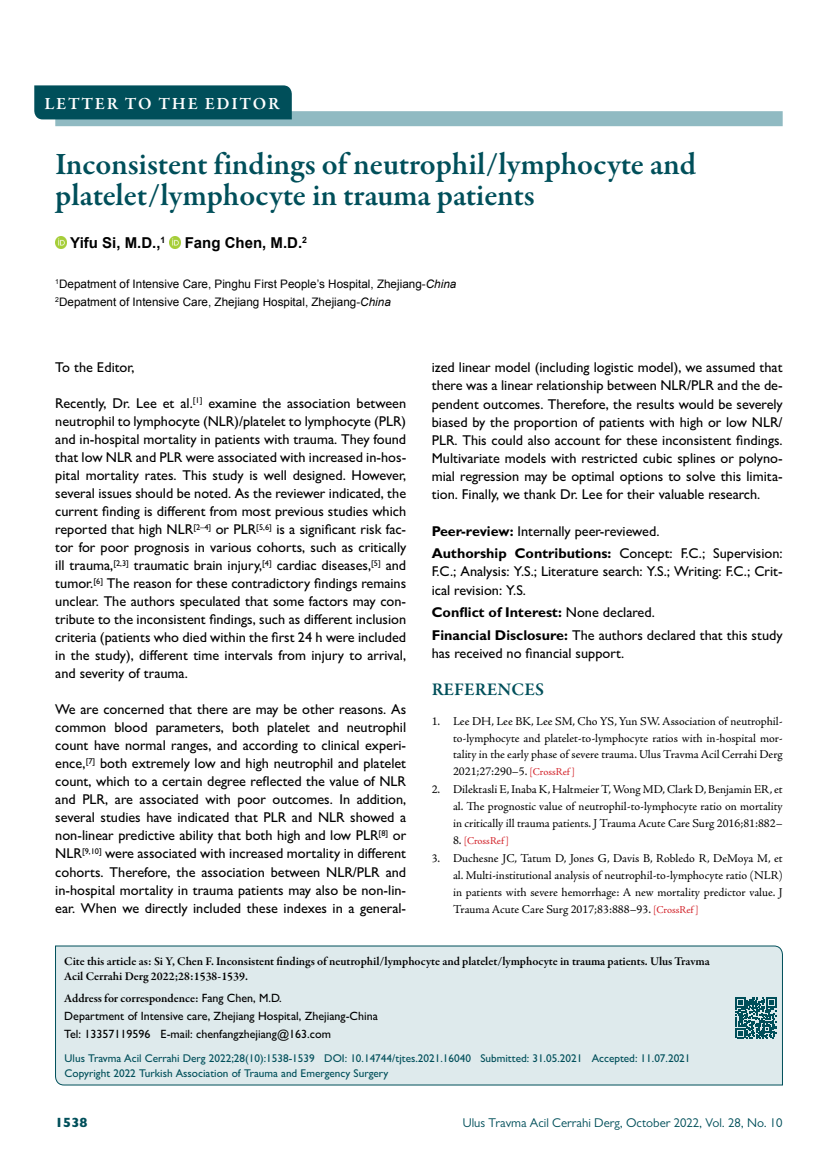
<style>
.page{position:relative;width:838px;height:1170px;background:#fff}
.page>*{position:absolute;margin:0;border:0;box-sizing:border-box;transform-origin:0 0}
.t1{font:600 31.5px/31.5px "Garamond Premr Pro";letter-spacing:-.005em;color:#004f5a}
.t2{font:600 18px "Garamond Premr Pro";letter-spacing:.01em;color:#004f5a}
.t3{font:600 17.25px "Garamond Premr Pro";letter-spacing:.1em;color:#fff}
.t4{font:700 15px "Arial";color:#000}
.t5{font:500 14.25px/18px "Gill Sans MT Pro";color:#000;text-align:justify}
.t6{font:800 13.5px "Gill Sans MT Pro";color:#004f5a}
.t7{font:12.75px "Gill Sans MT Pro";color:#004f5a}
.t8{font:12px/16.8px "Adobe Jenson Pro";color:#000;text-align:justify}
.t9{font:600 12px/15px "Garamond Premr Pro";letter-spacing:-.005em;color:#000}
.t10{font:500 12px/18px "Gill Sans MT Pro";color:#000}
.t11{font:11.7px/18px "Arial";color:#000}
.t12{font:500 11.25px/15px "Gill Sans MT Pro";color:#004f5a}
.t13{font:10.5px "Adobe Jenson Pro";letter-spacing:-.005em;color:#d2232a}
.s1{font-style:italic}
.s2{font-weight:700}
.s3{font-size:10.5px;color:#d2232a}
.s4{font-size:12px;color:#000}
.s5{font-family:"Gill Sans MT Pro";font-weight:500}
</style>
<div class="page">
<div style="left:55px;top:111px;width:727px;height:15px;background:#90bac2"></div>
<svg style="left:55px;top:237px;width:11px;height:11px"></svg>
<svg style="left:170px;top:237px;width:11px;height:11px"></svg>
<div style="left:34px;top:85px;width:258px;height:34px;background:#004f5a"></div>
<div style="left:55px;top:945px;width:728px;height:140px;background:#deeaec"></div>
<svg style="left:735px;top:997px;width:41px;height:41px;background:#427d85"></svg>
<p class="t3" style="left:44px;top:93px;width:236px">LETTER TO THE EDITOR</p>
<h1 class="t1" style="left:55px;top:149px;width:642px">Inconsistent findings of neutrophil/lymphocyte and platelet/lymphocyte in trauma patients</h1>
<p class="t4" style="left:70px;top:233px;width:97px">Yifu Si, M.D.,<sup>1</sup></p>
<p class="t4" style="left:185px;top:233px;width:124px">Fang Chen, M.D.<sup>2</sup></p>
<p class="t11" style="left:55px;top:275px;width:402px"><sup>1</sup>Depatment of Intensive Care, Pinghu First People’s Hospital, Zhejiang-<span class="s1">China<br></span><sup>2</sup>Depatment of Intensive Care, Zhejiang Hospital, Zhejiang-<span class="s1">China</span></p>
<p class="t5" style="left:55px;top:358px;width:81px">To the Editor,</p>
<p class="t5" style="left:55px;top:394px;width:352px">Recently, Dr. Lee et al.<sup>[1]</sup> examine the association between neutrophil to lymphocyte (NLR)/platelet to lymphocyte (PLR) and in-hospital mortality in patients with trauma. They found that low NLR and PLR were associated with increased in-hos&shy;pital mortality rates. This study is well designed. However, several issues should be noted. As the reviewer indicated, the current finding is different from most previous studies which reported that high NLR<sup>[2–4]</sup> or PLR<sup>[5,6]</sup> is a significant risk fac&shy;tor for poor prognosis in various cohorts, such as critically ill trauma,<sup>[2,3]</sup> traumatic brain injury,<sup>[4]</sup> cardiac diseases,<sup>[5]</sup> and tumor.<sup>[6]</sup> The reason for these contradictory findings remains unclear. The authors speculated that some factors may con&shy;tribute to the inconsistent findings, such as different inclusion criteria (patients who died within the first 24 h were included in the study), different time intervals from injury to arrival, and severity of trauma.</p>
<p class="t5" style="left:55px;top:700px;width:352px">We are concerned that there are may be other reasons. As common blood parameters, both platelet and neutrophil count have normal ranges, and according to clinical experi&shy;ence,<sup>[7]</sup> both extremely low and high neutrophil and platelet count, which to a certain degree reflected the value of NLR and PLR, are associated with poor outcomes. In addition, several studies have indicated that PLR and NLR showed a non-linear predictive ability that both high and low PLR<sup>[8]</sup> or NLR<sup>[9,10]</sup> were associated with increased mortality in different cohorts. Therefore, the association between NLR/PLR and in-hospital mortality in trauma patients may also be non-lin&shy;ear. When we directly included these indexes in a general-</p>
<p class="t5" style="left:432px;top:358px;width:352px">ized linear model (including logistic model), we assumed that there was a linear relationship between NLR/PLR and the de&shy;pendent outcomes. Therefore, the results would be severely biased by the proportion of patients with high or low NLR/ PLR. This could also account for these inconsistent findings.<br>Multivariate models with restricted cubic splines or polyno&shy;mial regression may be optimal options to solve this limita&shy;tion. Finally, we thank Dr. Lee for their valuable research.</p>
<p class="t5" style="left:432px;top:519px;width:352px;line-height:22.5px"><span class="s2">Peer-review:</span> Internally peer-reviewed.<br><span class="s2">Authorship Contributions:</span> Concept: F.C.; Supervision:</p>
<p class="t5" style="left:432px;top:562px;width:352px">F.C.; Analysis: Y.S.; Literature search: Y.S.; Writing: F.C.; Crit&shy;ical revision: Y.S.</p>
<p class="t5" style="left:432px;top:601px;width:352px;line-height:22.5px"><span class="s2">Conflict of Interest:</span> None declared.<br><span class="s2">Financial Disclosure:</span> The authors declared that this study</p>
<p class="t5" style="left:432px;top:643px;width:194px">has received no financial support.</p>
<p class="t2" style="left:432px;top:678px;width:114px">REFERENCES</p>
<p class="t8" style="left:453px;top:712px;width:331px;text-indent:-21px">1. Lee DH, Lee BK, Lee SM, Cho YS, Yun SW. Association of neutrophil&shy;to-lymphocyte and platelet-to-lymphocyte ratios with in-hospital mor&shy;tality in the early phase of severe trauma. Ulus Travma Acil Cerrahi Derg 2021;27:290–5. <span class="s3">[CrossRef ]</span></p>
<p class="t8" style="left:453px;top:781px;width:331px;text-indent:-21px">2. Dilektasli E, Inaba K, Haltmeier T, Wong MD, Clark D, Benjamin ER, et al. The prognostic value of neutrophil-to-lymphocyte ratio on mortality in critically ill trauma patients. J Trauma Acute Care Surg 2016;81:882–</p>
<p class="t13" style="left:453px;top:834px;width:57px"><span class="s4">8.</span> [CrossRef ]</p>
<p class="t8" style="left:453px;top:850px;width:331px;text-indent:-21px">3. Duchesne JC, Tatum D, Jones G, Davis B, Robledo R, DeMoya M, et al. Multi-institutional analysis of neutrophil-to-lymphocyte ratio (NLR) in patients with severe hemorrhage: A new mortality predictor value. J Trauma Acute Care Surg 2017;83:888–93. <span class="s3">[CrossRef ]</span></p>
<p class="t9" style="left:64px;top:953px;width:647px">Cite this article as: Si Y, Chen F. Inconsistent findings of neutrophil/lymphocyte and platelet/lymphocyte in trauma patients. Ulus Travma<br>Acil Cerrahi Derg 2022;28:1538-1539.</p>
<p class="t9" style="left:64px;top:991px;width:219px">Address for correspondence: <span class="s5">Fang Chen, M.D.</span></p>
<p class="t10" style="left:64px;top:1006px;width:315px">Department of Intensive care, Zhejiang Hospital, Zhejiang-China<br>Tel: 13357119596 E-mail: chenfangzhejiang@163.com</p>
<p class="t12" style="left:65px;top:1050px;width:627px">Ulus Travma Acil Cerrahi Derg 2022;28(10):1538-1539 DOI: 10.14744/tjtes.2021.16040 Submitted: 31.05.2021 Accepted: 11.07.2021<br>Copyright 2022 Turkish Association of Trauma and Emergency Surgery</p>
<p class="t6" style="left:55px;top:1114px;width:34px">1538</p>
<p class="t7" style="left:463px;top:1115px;width:321px">Ulus Travma Acil Cerrahi Derg, October 2022, Vol. 28, No. 10</p>
</div>
